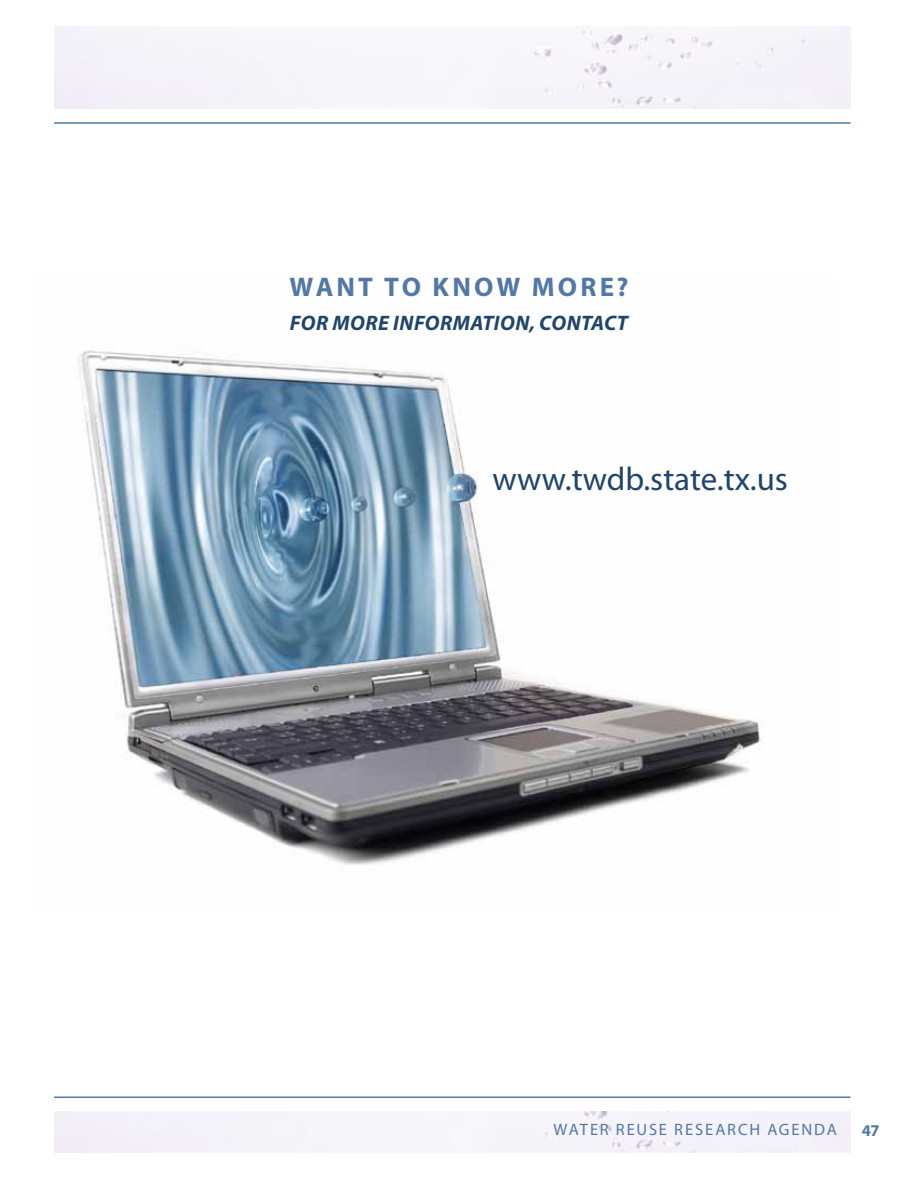
<style>
.page{position:relative;width:918px;height:1188px;background:#fff}
.page>*{position:absolute;margin:0;border:0;box-sizing:border-box;transform-origin:0 0}
.t1{font:33px "Myriad Pro";color:#1f456a}
.t2{font:700 27px "Myriad Pro";letter-spacing:.11em;color:#5278a7}
.t3{font:italic 700 21px "Myriad Pro";letter-spacing:.02em;color:#1f456a}
.t4{font:16.5px "Myriad Pro";letter-spacing:.115em;color:#5278a7}
.t5{font:700 16.5px "Myriad Pro";color:#5278a7}
</style>
<div class="page">
<div style="left:54px;top:1112px;width:796px;height:41px;background:#f5f3fa"></div>
<hr style="left:54px;top:1097px;width:796px;height:1px;background:#5278a7">
<hr style="left:54px;top:122px;width:796px;height:2px;background:#5278a7">
<div style="left:54px;top:27px;width:796px;height:82px;background:#f5f4fa"></div>
<img style="left:78px;top:350px;width:685px;height:515px">
<p class="t2" style="left:290px;top:269px;width:340px">WANT TO KNOW MORE?</p>
<p class="t3" style="left:290px;top:309px;width:340px">FOR MORE INFORMATION, CONTACT</p>
<h1 class="t1" style="left:492px;top:459px;width:297px">WWW.TWDB.STATE.TX.US</h1>
<p class="t4" style="left:554px;top:1119px;width:285px">WATER REUSE RESEARCH AGENDA</p>
<p class="t5" style="left:862px;top:1120px;width:19px">47</p>
</div>
